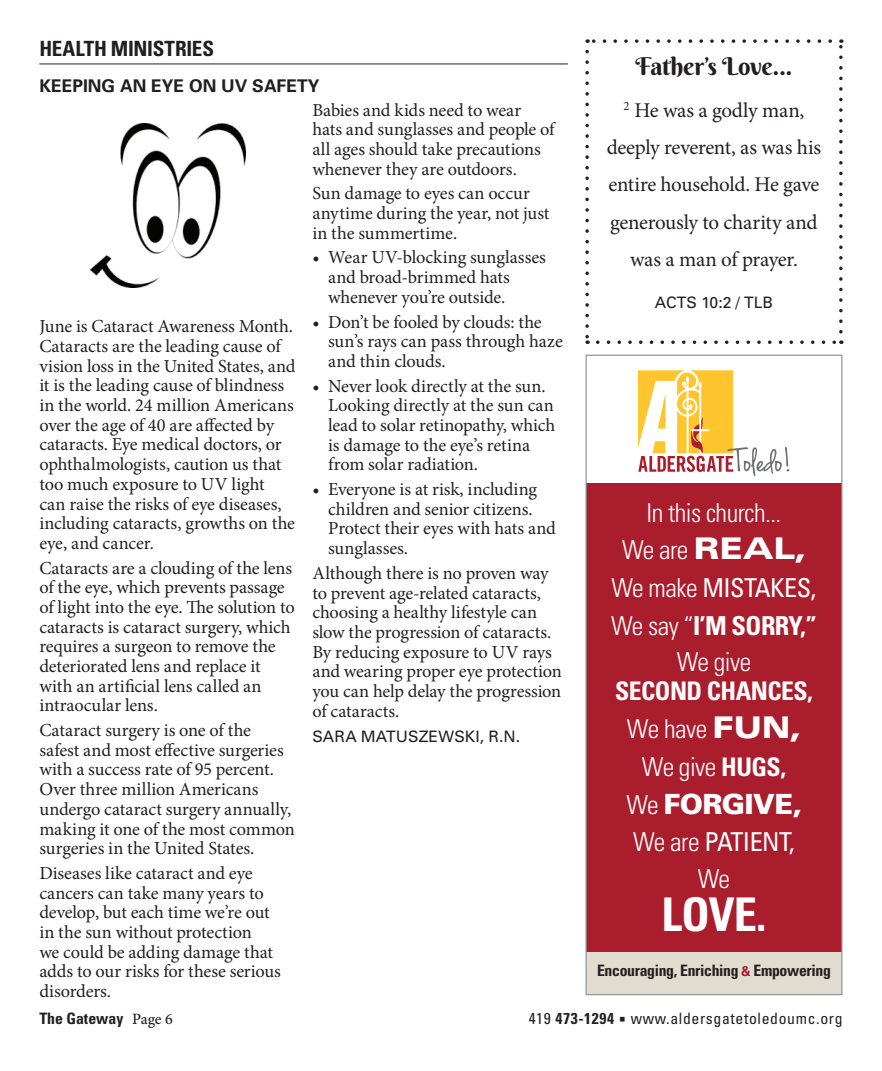
<style>
.page{position:relative;width:882px;height:1071px;background:#fff}
.page>*{position:absolute;margin:0;border:0;box-sizing:border-box;transform-origin:0 0}
.t1{font:700 condensed 46.55px "Univers";color:#fff}
.t2{font:900 27.82px "Univers";letter-spacing:-.02em;color:#fff}
.t3{font:300 condensed 26.07px/37.4px "Univers";letter-spacing:-.02em;color:#fff;text-align:center}
.t4{font:condensed 26.07px/36.4px "Univers";letter-spacing:-.02em;color:#fff;text-align:center}
.t5{font:700 condensed 25.55px "Univers";letter-spacing:-.02em;color:#fff}
.t6{font:24.5px "Berkshire Swash";letter-spacing:-.015em;color:#231f20}
.t7{font:21px/37.3px "Minion Pro";letter-spacing:-.02em;color:#231f20;text-align:center}
.t8{font:700 condensed 21px "Univers";letter-spacing:-.01em;color:#231f20}
.t9{font:18.38px/19.6px "Minion Pro";letter-spacing:-.005em;color:#231f20}
.t10{font:700 17.5px "Univers";color:#231f20}
.t11{font:condensed 15.75px "Univers";letter-spacing:.04em;color:#231f20}
.t12{font:15.75px "Univers";letter-spacing:.01em;color:#231f20}
.t13{font:700 condensed 15.75px "Univers";letter-spacing:-.02em;color:#231f20}
.t14{font:700 condensed 15.75px "Univers";color:#231f20}
.s1{font-weight:900;font-stretch:expanded;font-size:29.93px}
.s2{font-weight:400}
.s3{font-weight:700}
.s4{font-weight:700;font-size:25.55px}
.s5{font-weight:300;font-stretch:condensed;font-size:26.07px}
.s6{font-weight:300}
.s7{font-size:13.65px;color:#aa1d2d}
.s8{font-family:"Minion Pro";font-weight:500;font-stretch:normal}
</style>
<div class="page">
<hr style="left:39px;top:64px;width:529px;height:1px;background:#231f20">
<div style="left:586px;top:943px;width:256px;height:52px;background:#e0dccf"></div>
<div style="left:586px;top:483px;width:256px;height:469px;background:#aa1d2d"></div>
<svg style="left:638px;top:370px;width:152px;height:106px"></svg>
<div style="left:586px;top:355px;width:256px;height:640px;border:1px solid #939598"></div>
<svg style="left:585px;top:52px;width:4px;height:292px"></svg>
<svg style="left:598px;top:340px;width:244px;height:4px"></svg>
<svg style="left:839px;top:39px;width:4px;height:293px"></svg>
<svg style="left:587px;top:39px;width:243px;height:4px"></svg>
<img style="left:91px;top:123px;width:154px;height:165px">
<p class="t8" style="left:39px;top:35px;width:176px">HEALTH MINISTRIES</p>
<p class="t10" style="left:39px;top:75px;width:282px">KEEPING AN EYE ON UV SAFETY</p>
<p class="t9" style="left:39px;top:317px;width:258px">June is Cataract Awareness Month.<br>Cataracts are the leading cause of vision loss in the United States, and it is the leading cause of blindness in the world. 24 million Americans over the age of 40 are affected by cataracts. Eye medical doctors, or ophthalmologists, caution us that too much exposure to UV light can raise the risks of eye diseases, including cataracts, growths on the eye, and cancer.</p>
<p class="t9" style="left:39px;top:558px;width:257px">Cataracts are a clouding of the lens of the eye, which prevents passage of light into the eye. The solution to cataracts is cataract surgery, which requires a surgeon to remove the deteriorated lens and replace it with an artificial lens called an intraocular lens.</p>
<p class="t9" style="left:39px;top:721px;width:257px">Cataract surgery is one of the safest and most effective surgeries with a success rate of 95 percent.<br>Over three million Americans undergo cataract surgery annually, making it one of the most common surgeries in the United States.</p>
<p class="t9" style="left:39px;top:863px;width:243px">Diseases like cataract and eye cancers can take many years to develop, but each time we’re out in the sun without protection<br>we could be adding damage that adds to our risks for these serious disorders.</p>
<p class="t9" style="left:312px;top:100px;width:244px">Babies and kids need to wear hats and sunglasses and people of all ages should take precautions whenever they are outdoors.</p>
<p class="t9" style="left:312px;top:184px;width:239px">Sun damage to eyes can occur anytime during the year, not just in the summertime.</p>
<p class="t9" style="left:328px;top:248px;width:219px;text-indent:-16px">• Wear UV-blocking sunglasses and broad-brimmed hats whenever you’re outside.</p>
<p class="t9" style="left:328px;top:312px;width:236px;text-indent:-16px">• Don’t be fooled by clouds: the sun’s rays can pass through haze and thin clouds.</p>
<p class="t9" style="left:328px;top:376px;width:229px;text-indent:-16px">• Never look directly at the sun.<br>Looking directly at the sun can lead to solar retinopathy, which is damage to the eye’s retina from solar radiation.</p>
<p class="t9" style="left:328px;top:480px;width:229px;text-indent:-16px">• Everyone is at risk, including children and senior citizens.<br>Protect their eyes with hats and sunglasses.</p>
<p class="t9" style="left:312px;top:563px;width:251px">Although there is no proven way to prevent age-related cataracts, choosing a healthy lifestyle can slow the progression of cataracts.<br>By reducing exposure to UV rays and wearing proper eye protection you can help delay the progression of cataracts.</p>
<p class="t12" style="left:312px;top:726px;width:209px">SARA MATUSZEWSKI, R.N.</p>
<h3 class="t6" style="left:635px;top:51px;width:159px">Father’s Love...</h3>
<p class="t7" style="left:607px;top:92px;width:216px"><sup>2</sup> He was a godly man, deeply reverent, as was his entire household. He gave generously to charity and was a man of prayer.</p>
<p class="t12" style="left:655px;top:293px;width:120px">ACTS 10:2 / TLB</p>
<h3 class="t3" style="left:611px;top:493px;width:207px">In this church...<br>We are <span class="s1">REAL,<br></span>We make <span class="s2">MISTAKES,<br></span>We say “<span class="s3">I’M SORRY,”<br></span>We give</h3>
<h3 class="t5" style="left:615px;top:676px;width:199px">SECOND CHANCES,</h3>
<h3 class="t3" style="left:627px;top:710px;width:176px">We have <span class="s1">FUN,<br></span>We give <span class="s4">HUGS,</span></h3>
<h2 class="t2" style="left:626px;top:786px;width:177px"><span class="s5">We</span> FORGIVE,</h2>
<h3 class="t4" style="left:633px;top:823px;width:163px"><span class="s6">We are</span> PATIENT,<br><span class="s6">We</span></h3>
<h1 class="t1" style="left:662px;top:886px;width:106px">LOVE.</h1>
<p class="t13" style="left:597px;top:960px;width:235px">Encouraging, Enriching <span class="s7">&amp;</span> Empowering</p>
<p class="t14" style="left:39px;top:1008px;width:135px">The Gateway <span class="s8">Page 6</span></p>
<p class="t11" style="left:529px;top:1008px;width:315px">419 <span class="s3">473-1294</span> ▪ www.aldersgatetoledoumc.org</p>
</div>
